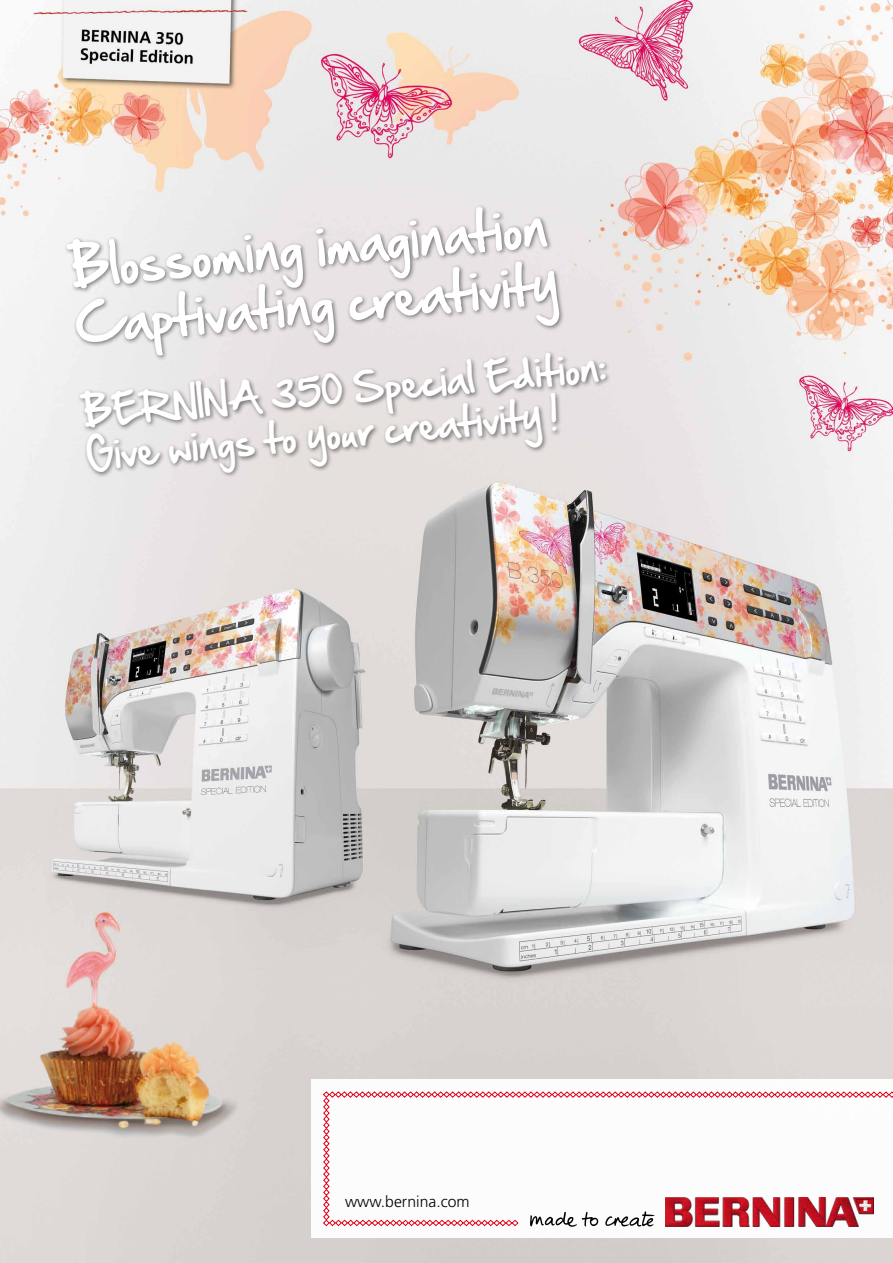
<style>
.page{position:relative;width:893px;height:1263px;background:#fff}
.page>*{position:absolute;margin:0;border:0;box-sizing:border-box;transform-origin:0 0}
.t1{font:48px/57.6px "Hand Of Sean";color:#fff}
.t2{font:36px/43.2px "Hand Of Sean";color:#fff}
.t3{font:300 15.75px "Frutiger";color:#000}
</style>
<div class="page">
<img style="left:0;top:0;width:893px;height:1263px">
<div style="left:311px;top:1080px;width:582px;height:158px;background:#fff"></div>
<svg style="left:323px;top:1091px;width:570px;height:136px"></svg>
<div style="left:64px;top:204px;width:547px;height:274px;background:#000;opacity:.5"></div>
<h1 class="t1" style="left:67px;top:238px;width:486px;rotate:-5deg">Blossoming imagination<br>Captivating creativity</h1>
<p class="t2" style="left:81px;top:390px;width:527px;rotate:-5deg">BERNINA 350 Special Edition:<br>Give wings to your creativity !</p>
<p class="t3" style="left:345px;top:1192px;width:126px">www.bernina.com</p>
</div>
